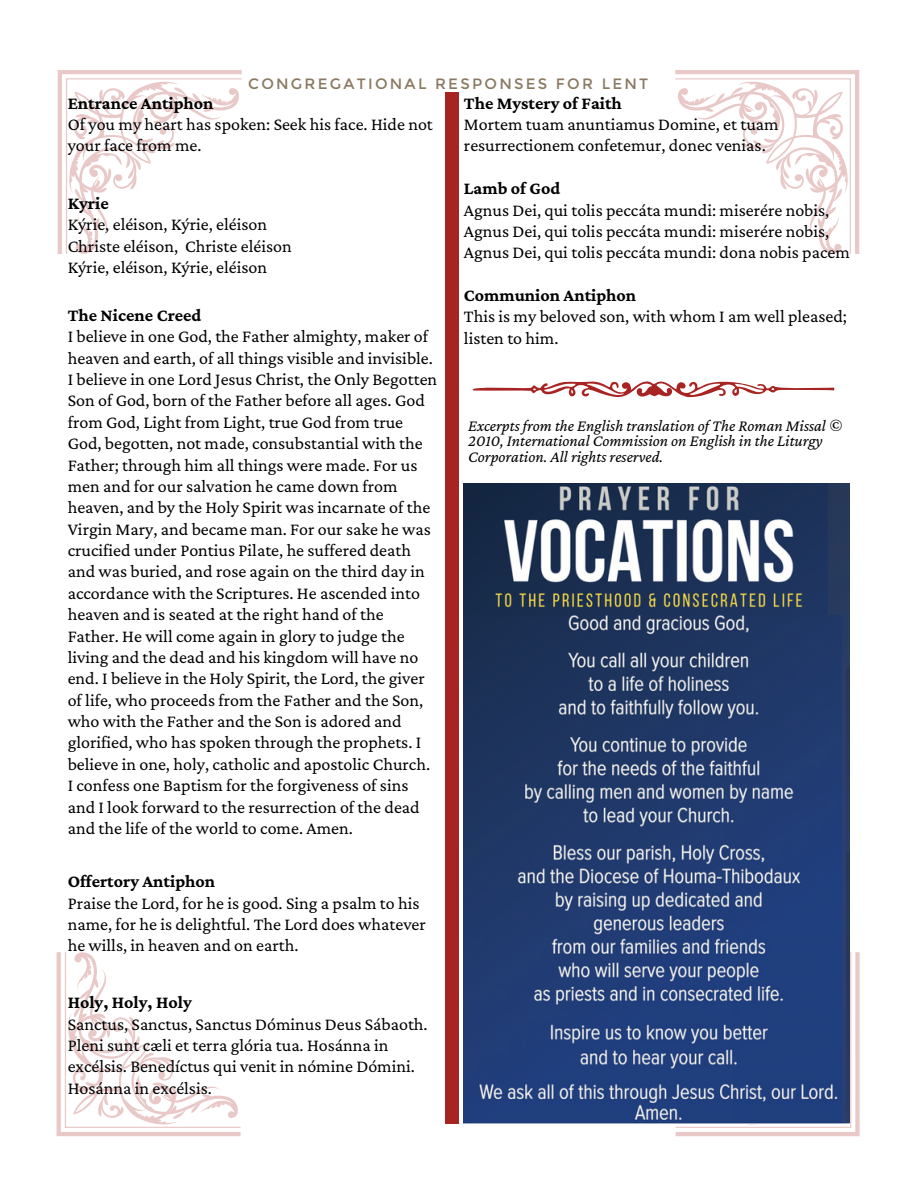
<style>
.page{position:relative;width:918px;height:1188px;background:#fff}
.page>*{position:absolute;margin:0;border:0;box-sizing:border-box;transform-origin:0 0}
.t1{font:18px/21.3px "Crimson Pro";color:#000}
.t2{font:700 18px "Crimson Pro";color:#000}
.t3{font:italic 16.5px/15.8px "Crimson Pro";color:#000}
.t4{font:15px "Montserrat";letter-spacing:.15em;color:#8b7a62}
</style>
<div class="page">
<svg style="left:58px;top:70px;width:184px;height:184px"></svg>
<svg style="left:675px;top:70px;width:184px;height:184px"></svg>
<div style="left:445px;top:92px;width:14px;height:1031px;background:#a82422"></div>
<svg style="left:57px;top:952px;width:184px;height:184px"></svg>
<svg style="left:676px;top:952px;width:184px;height:184px"></svg>
<img style="left:464px;top:483px;width:386px;height:640px">
<svg style="left:472px;top:381px;width:363px;height:17px"></svg>
<p class="t4" style="left:248px;top:74px;width:402px">CONGREGATIONAL RESPONSES FOR LENT</p>
<p class="t2" style="left:68px;top:93px;width:147px">Entrance Antiphon</p>
<p class="t1" style="left:68px;top:113px;width:367px">Of you my heart has spoken: Seek his face. Hide not your face from me.</p>
<p class="t2" style="left:68px;top:193px;width:43px">Kyrie</p>
<p class="t1" style="left:68px;top:213px;width:201px">Kýrie, eléison, Kýrie, eléison</p>
<p class="t1" style="left:68px;top:235px;width:225px">Christe eléison, Christe eléison</p>
<p class="t1" style="left:68px;top:256px;width:201px">Kýrie, eléison, Kýrie, eléison</p>
<p class="t2" style="left:68px;top:305px;width:135px">The Nicene Creed</p>
<p class="t1" style="left:68px;top:326px;width:371px">I believe in one God, the Father almighty, maker of heaven and earth, of all things visible and invisible.<br>I believe in one Lord Jesus Christ, the Only Begotten Son of God, born of the Father before all ages. God from God, Light from Light, true God from true God, begotten, not made, consubstantial with the Father; through him all things were made. For us men and for our salvation he came down from heaven, and by the Holy Spirit was incarnate of the Virgin Mary, and became man. For our sake he was crucified under Pontius Pilate, he suffered death and was buried, and rose again on the third day in accordance with the Scriptures. He ascended into heaven and is seated at the right hand of the Father. He will come again in glory to judge the living and the dead and his kingdom will have no end. I believe in the Holy Spirit, the Lord, the giver of life, who proceeds from the Father and the Son, who with the Father and the Son is adored and glorified, who has spoken through the prophets. I believe in one, holy, catholic and apostolic Church.<br>I confess one Baptism for the forgiveness of sins and I look forward to the resurrection of the dead and the life of the world to come. Amen.</p>
<p class="t2" style="left:68px;top:871px;width:149px">Offertory Antiphon</p>
<p class="t1" style="left:68px;top:892px;width:360px">Praise the Lord, for he is good. Sing a psalm to his name, for he is delightful. The Lord does whatever he wills, in heaven and on earth.</p>
<p class="t2" style="left:68px;top:992px;width:126px">Holy, Holy, Holy</p>
<p class="t1" style="left:68px;top:1013px;width:362px">Sanctus, Sanctus, Sanctus Dóminus Deus Sábaoth.</p>
<p class="t1" style="left:68px;top:1034px;width:322px">Pleni sunt cæli et terra glória tua. Hosánna in</p>
<p class="t1" style="left:68px;top:1056px;width:349px">excélsis. Benedíctus qui venit in nómine Dómini.</p>
<p class="t1" style="left:68px;top:1077px;width:146px">Hosánna in excélsis.</p>
<p class="t2" style="left:464px;top:93px;width:159px">The Mystery of Faith</p>
<p class="t1" style="left:464px;top:113px;width:316px">Mortem tuam anuntiamus Domine, et tuam resurrectionem confetemur, donec venias.</p>
<p class="t2" style="left:464px;top:178px;width:98px">Lamb of God</p>
<p class="t1" style="left:464px;top:199px;width:367px">Agnus Dei, qui tolis peccáta mundi: miserére nobis,</p>
<p class="t1" style="left:464px;top:220px;width:367px">Agnus Dei, qui tolis peccáta mundi: miserére nobis,</p>
<p class="t1" style="left:464px;top:242px;width:387px">Agnus Dei, qui tolis peccáta mundi: dona nobis pacem</p>
<p class="t2" style="left:464px;top:285px;width:174px">Communion Antiphon</p>
<p class="t1" style="left:464px;top:306px;width:385px">This is my beloved son, with whom I am well pleased; listen to him.</p>
<p class="t3" style="left:468px;top:417px;width:375px">Excerpts from the English translation of The Roman Missal ©<br>2010, International Commission on English in the Liturgy<br>Corporation. All rights reserved.</p>
</div>
